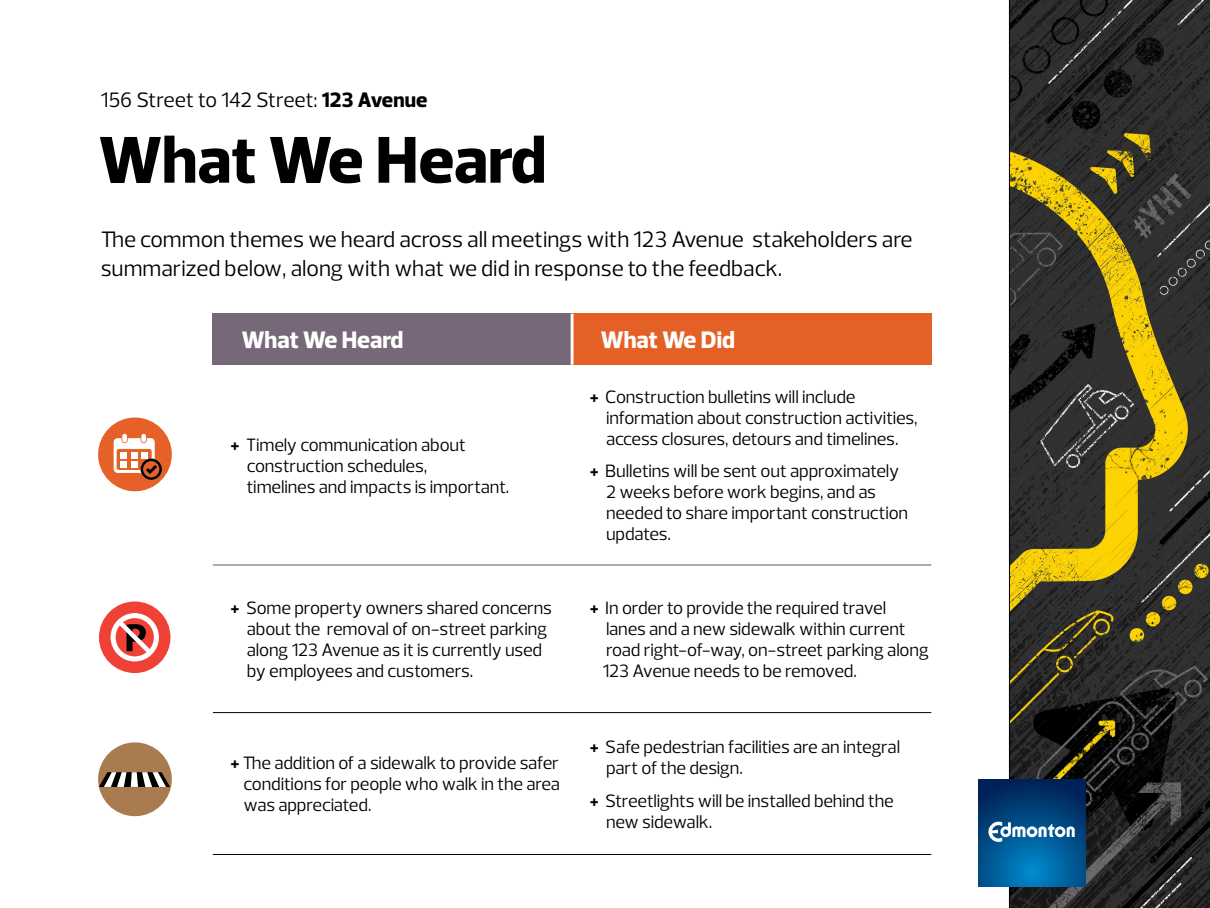
<style>
.page{position:relative;width:1210px;height:908px;background:#fff}
.page>*{position:absolute;margin:0;border:0;box-sizing:border-box;transform-origin:0 0}
.t1{font:800 67.2px "Prelo";color:#000}
.t2{font:800 24.25px "Prelo";color:#fff}
.t3{font:22.75px/29px "Prelo";color:#000}
.t4{font:21.21px "Prelo";letter-spacing:-.01em;color:#000}
.t5{font:18.2px/21px "Prelo";letter-spacing:-.01em;color:#000}
.s1{font-weight:800}
.s2{font-weight:700}
</style>
<div class="page">
<svg style="left:1009px;top:0;width:201px;height:907px;background:#433e26"></svg>
<svg style="left:978px;top:779px;width:107px;height:107px;background:#004b85"></svg>
<svg style="left:988px;top:821px;width:86px;height:20px"></svg>
<div style="left:213px;top:313px;width:359px;height:51px;background:#776879"></div>
<div style="left:572px;top:313px;width:359px;height:51px;background:#e46026"></div>
<hr style="left:213px;top:712px;width:359px;height:1px;background:#000">
<hr style="left:572px;top:712px;width:359px;height:1px;background:#000">
<hr style="left:213px;top:854px;width:359px;height:1px;background:#000">
<hr style="left:572px;top:854px;width:359px;height:1px;background:#000">
<hr style="left:570px;top:313px;width:3px;height:51px;background:#fff">
<hr style="left:213px;top:564px;width:359px;height:1px;background:#58595b">
<hr style="left:572px;top:564px;width:359px;height:1px;background:#58595b">
<div style="left:99px;top:601px;width:71px;height:71px;background:#ef4136;border-radius:50%"></div>
<svg style="left:111px;top:613px;width:48px;height:48px"></svg>
<div style="left:98px;top:417px;width:74px;height:74px;background:#e66127;border-radius:50%"></div>
<svg style="left:122px;top:433px;width:5px;height:9px"></svg>
<div style="left:141px;top:433px;width:5px;height:9px;background:#fff;border-radius:2px"></div>
<svg style="left:114px;top:438px;width:48px;height:41px"></svg>
<div style="left:141px;top:458px;width:21px;height:22px;border:3px solid #000;border-radius:50%"></div>
<div style="left:98px;top:742px;width:74px;height:73px;background:#a97c50;border-radius:50%"></div>
<svg style="left:99px;top:772px;width:71px;height:14px"></svg>
<p class="t4" style="left:101px;top:86px;width:328px">156 Street to 142 Street: <span class="s1">123 Avenue</span></p>
<h1 class="t1" style="left:99px;top:119px;width:449px">What We Heard</h1>
<p class="t3" style="left:101px;top:225px;width:813px">The common themes we heard across all meetings with 123 Avenue stakeholders are summarized below, along with what we did in response to the feedback.</p>
<h2 class="t2" style="left:242px;top:325px;width:163px">What We Heard</h2>
<h2 class="t2" style="left:601px;top:325px;width:135px">What We Did</h2>
<p class="t5" style="left:247px;top:434px;width:264px;text-indent:-16px"><span class="s2">+</span> Timely communication about construction schedules,<br>timelines and impacts is important.</p>
<p class="t5" style="left:606px;top:386px;width:313px;text-indent:-16px"><span class="s2">+</span> Construction bulletins will include information about construction activities, access closures, detours and timelines.</p>
<p class="t5" style="left:606px;top:460px;width:303px;text-indent:-16px"><span class="s2">+</span> Bulletins will be sent out approximately<br>2 weeks before work begins, and as needed to share important construction updates.</p>
<p class="t5" style="left:247px;top:597px;width:306px;text-indent:-16px"><span class="s2">+</span> Some property owners shared concerns about the removal of on-street parking along 123 Avenue as it is currently used by employees and customers.</p>
<p class="t5" style="left:603px;top:597px;width:327px;text-indent:-13px"><span class="s2">+</span> In order to provide the required travel lanes and a new sidewalk within current road right-of-way, on-street parking along 123 Avenue needs to be removed.</p>
<p class="t5" style="left:243px;top:752px;width:318px;text-align:justify;text-indent:-13px"><span class="s2">+</span> The addition of a sidewalk to provide safer conditions for people who walk in the area was appreciated.</p>
<p class="t5" style="left:606px;top:736px;width:296px;text-indent:-16px"><span class="s2">+</span> Safe pedestrian facilities are an integral part of the design.</p>
<p class="t5" style="left:606px;top:789px;width:289px;text-indent:-16px"><span class="s2">+</span> Streetlights will be installed behind the new sidewalk.</p>
</div>
